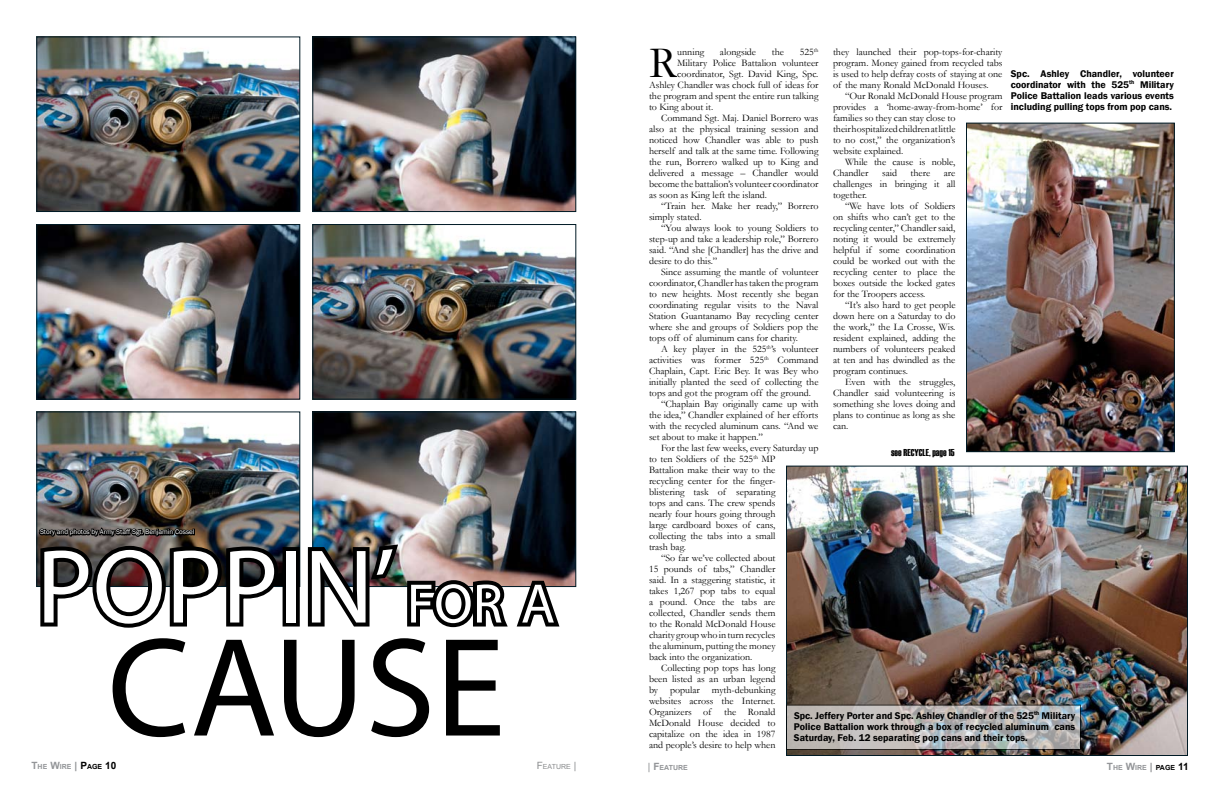
<style>
.page{position:relative;width:1224px;height:792px;background:#fff}
.page>*{position:absolute;margin:0;border:0;box-sizing:border-box;transform-origin:0 0}
.t1{font:142px "Myriad Pro";color:#000}
.t2{font:106px "Myriad Pro";color:#fff}
.t3{font:45.3px "Garamond";color:#000}
.t4{font:10px/11px "Garamond";color:#000;text-align:justify}
.t5{font:600 10px/11px "Franklin Gothic";color:#000;text-align:justify}
.t6{font:10px "Haettenschweiler";color:#000}
.t7{font:7px "Franklin Gothic";color:#fff}
.t8{font:700 7px "Arial";color:#939598}
.t9{font:7px "Arial";color:#8a8c8e}
.s1{font-size:56px}
.s2{font-size:10px}
.s3{font-size:10px;color:#8f9194}
.s4{font-size:10px;color:#000}
.s5{color:#000}
.s6{font-weight:400;font-size:10px;color:#8a8c8e}
</style>
<div class="page">
<img style="left:314px;top:38px;width:260px;height:172px">
<div style="left:312px;top:36px;width:264px;height:176px;border:1px solid #001a25"></div>
<img style="left:38px;top:38px;width:260px;height:172px">
<div style="left:36px;top:36px;width:264px;height:176px;border:1px solid #001a25"></div>
<img style="left:314px;top:226px;width:260px;height:172px">
<div style="left:312px;top:224px;width:264px;height:176px;border:1px solid #001a25"></div>
<img style="left:38px;top:226px;width:260px;height:172px">
<div style="left:36px;top:224px;width:264px;height:176px;border:1px solid #001a25"></div>
<img style="left:314px;top:413px;width:260px;height:172px">
<div style="left:312px;top:411px;width:264px;height:176px;border:1px solid #001a25"></div>
<img style="left:38px;top:413px;width:260px;height:111px">
<div style="left:36px;top:411px;width:264px;height:176px;border:1px solid #001a25"></div>
<img style="left:36px;top:524px;width:529px;height:104px">
<img style="left:1005px;top:125px;width:168px;height:325px">
<img style="left:821px;top:468px;width:365px;height:286px">
<img style="left:786px;top:465px;width:35px;height:291px">
<svg style="left:788px;top:707px;width:291px;height:41px;background:#bcbab9"></svg>
<div style="left:786px;top:705px;width:295px;height:45px;border:1px solid #000"></div>
<img style="left:966px;top:122px;width:39px;height:331px">
<p class="t7" style="left:40px;top:528px;width:156px">Story and photos by Army Staff Sgt. Benjamin Cossel</p>
<h2 class="t2" style="left:36px;top:522px;width:520px">POPPIN’ <span class="s1">FOR A</span></h2>
<h1 class="t1" style="left:108px;top:600px;width:399px">CAUSE</h1>
<p class="t8" style="left:32px;top:762px;width:86px"><span class="s2">T</span>HE <span class="s2">W</span>IRE <span class="s3">|</span> <span class="s4">P</span><span class="s5">AGE</span> <span class="s4">10</span></p>
<p class="t9" style="left:537px;top:762px;width:41px"><span class="s2">F</span>EATURE <span class="s2">|</span></p>
<p class="t4" style="left:833px;top:46px;width:171px">they launched their pop-tops-for-charity program. Money gained from recycled tabs is used to help defray costs of staying at one of the many Ronald McDonald Houses.</p>
<p class="t4" style="left:845px;top:90px;width:159px">“Our Ronald McDonald House program</p>
<p class="t4" style="left:833px;top:101px;width:171px">provides a ‘home-away-from-home’ for</p>
<p class="t4" style="left:833px;top:112px;width:124px">families so they can stay close to</p>
<p class="t4" style="left:833px;top:123px;width:124px">their hospitalized children at little</p>
<p class="t4" style="left:833px;top:134px;width:124px">to no cost,” the organization’s</p>
<p class="t4" style="left:833px;top:145px;width:72px">website explained.</p>
<p class="t4" style="left:845px;top:156px;width:112px">While the cause is noble,</p>
<p class="t4" style="left:833px;top:167px;width:37px">Chandler</p>
<p class="t4" style="left:882px;top:167px;width:16px">said</p>
<p class="t4" style="left:911px;top:167px;width:21px">there</p>
<h3 class="t3" style="left:649px;top:32px;width:30px">R</h3>
<p class="t4" style="left:677px;top:46px;width:28px">unning</p>
<p class="t4" style="left:720px;top:46px;width:38px">alongside</p>
<p class="t4" style="left:772px;top:46px;width:14px">the</p>
<p class="t4" style="left:800px;top:46px;width:20px">525<sup>th</sup></p>
<p class="t4" style="left:677px;top:57px;width:143px">Military Police Battalion volunteer</p>
<p class="t4" style="left:677px;top:68px;width:143px">coordinator, Sgt. David King, Spc.</p>
<p class="t4" style="left:649px;top:79px;width:171px">Ashley Chandler was chock full of ideas for</p>
<p class="t4" style="left:649px;top:90px;width:171px">the program and spent the entire run talking</p>
<p class="t4" style="left:649px;top:101px;width:66px">to King about it.</p>
<p class="t4" style="left:661px;top:112px;width:159px">Command Sgt. Maj. Daniel Borrero was</p>
<p class="t4" style="left:649px;top:123px;width:171px">also at the physical training session and</p>
<p class="t4" style="left:649px;top:134px;width:171px">noticed how Chandler was able to push</p>
<p class="t4" style="left:649px;top:145px;width:171px">herself and talk at the same time. Following</p>
<p class="t4" style="left:649px;top:156px;width:171px">the run, Borrero walked up to King and</p>
<p class="t4" style="left:649px;top:167px;width:171px">delivered a message – Chandler would</p>
<p class="t4" style="left:649px;top:178px;width:171px">become the battalion’s volunteer coordinator</p>
<p class="t4" style="left:649px;top:189px;width:120px">as soon as King left the island.</p>
<p class="t4" style="left:661px;top:200px;width:159px">“Train her. Make her ready,” Borrero</p>
<p class="t4" style="left:649px;top:211px;width:54px">simply stated.</p>
<p class="t4" style="left:661px;top:222px;width:159px">“You always look to young Soldiers to</p>
<p class="t4" style="left:649px;top:233px;width:171px">step-up and take a leadership role,” Borrero</p>
<p class="t4" style="left:649px;top:244px;width:171px">said. “And she [Chandler] has the drive and</p>
<p class="t4" style="left:649px;top:255px;width:70px">desire to do this.”</p>
<p class="t4" style="left:661px;top:266px;width:159px">Since assuming the mantle of volunteer</p>
<p class="t4" style="left:649px;top:277px;width:171px">coordinator, Chandler has taken the program</p>
<p class="t4" style="left:649px;top:288px;width:171px">to new heights. Most recently she began</p>
<p class="t4" style="left:649px;top:299px;width:171px">coordinating regular visits to the Naval</p>
<p class="t4" style="left:649px;top:310px;width:171px">Station Guantanamo Bay recycling center</p>
<p class="t4" style="left:649px;top:321px;width:171px">where she and groups of Soldiers pop the</p>
<p class="t4" style="left:649px;top:332px;width:151px">tops off of aluminum cans for charity.</p>
<p class="t4" style="left:661px;top:343px;width:159px">A key player in the 525<sup>th</sup>’s volunteer</p>
<p class="t4" style="left:649px;top:354px;width:171px">activities was former 525<sup>th</sup> Command</p>
<p class="t4" style="left:649px;top:365px;width:171px">Chaplain, Capt. Eric Bey. It was Bey who</p>
<p class="t4" style="left:649px;top:376px;width:171px">initially planted the seed of collecting the</p>
<p class="t4" style="left:649px;top:387px;width:164px">tops and got the program off the ground.</p>
<p class="t4" style="left:661px;top:398px;width:159px">“Chaplain Bay originally came up with</p>
<p class="t4" style="left:649px;top:409px;width:171px">the idea,” Chandler explained of her efforts</p>
<p class="t4" style="left:649px;top:420px;width:171px">with the recycled aluminum cans. “And we</p>
<p class="t4" style="left:649px;top:431px;width:116px">set about to make it happen.”</p>
<p class="t4" style="left:661px;top:442px;width:159px">For the last few weeks, every Saturday up</p>
<p class="t4" style="left:649px;top:453px;width:128px">to ten Soldiers of the 525<sup>th</sup> MP</p>
<p class="t4" style="left:649px;top:464px;width:128px">Battalion make their way to the</p>
<p class="t4" style="left:649px;top:475px;width:128px">recycling center for the finger-</p>
<p class="t4" style="left:649px;top:486px;width:128px">blistering task of separating</p>
<p class="t4" style="left:649px;top:497px;width:128px">tops and cans. The crew spends</p>
<p class="t4" style="left:649px;top:508px;width:128px">nearly four hours going through</p>
<p class="t4" style="left:649px;top:519px;width:128px">large cardboard boxes of cans,</p>
<p class="t4" style="left:649px;top:530px;width:128px">collecting the tabs into a small</p>
<p class="t4" style="left:649px;top:541px;width:38px">trash bag.</p>
<p class="t4" style="left:661px;top:552px;width:116px">“So far we’ve collected about</p>
<p class="t4" style="left:649px;top:563px;width:128px">15 pounds of tabs,” Chandler</p>
<p class="t4" style="left:649px;top:574px;width:128px">said. In a staggering statistic, it</p>
<p class="t4" style="left:649px;top:585px;width:128px">takes 1,267 pop tabs to equal</p>
<p class="t4" style="left:649px;top:596px;width:128px">a pound. Once the tabs are</p>
<p class="t4" style="left:649px;top:607px;width:128px">collected, Chandler sends them</p>
<p class="t4" style="left:649px;top:618px;width:128px">to the Ronald McDonald House</p>
<p class="t4" style="left:649px;top:629px;width:128px">charity group who in turn recycles</p>
<p class="t4" style="left:649px;top:640px;width:128px">the aluminum, putting the money</p>
<p class="t4" style="left:649px;top:651px;width:105px">back into the organization.</p>
<p class="t4" style="left:661px;top:662px;width:116px">Collecting pop tops has long</p>
<p class="t4" style="left:649px;top:673px;width:128px">been listed as an urban legend</p>
<p class="t4" style="left:649px;top:684px;width:128px">by popular myth-debunking</p>
<p class="t4" style="left:649px;top:695px;width:128px">websites across the Internet.</p>
<p class="t4" style="left:649px;top:706px;width:64px">Organizers of</p>
<p class="t5" style="left:1011px;top:68px;width:165px">Spc. Ashley Chandler, volunteer coordinator with the 525<sup>th</sup> Military Police Battalion leads various events including pulling tops from pop cans.</p>
<p class="t4" style="left:833px;top:167px;width:124px;text-indent:111px">are challenges in bringing it all together.</p>
<p class="t4" style="left:833px;top:200px;width:124px;text-indent:12px">“We have lots of Soldiers on shifts who can’t get to the recycling center,” Chandler said, noting it would be extremely helpful if some coordination could be worked out with the recycling center to place the boxes outside the locked gates for the Troopers access.</p>
<p class="t4" style="left:833px;top:299px;width:124px;text-indent:12px">“It’s also hard to get people down here on a Saturday to do the work,” the La Crosse, Wis. resident explained, adding the numbers of volunteers peaked at ten and has dwindled as the program continues.</p>
<p class="t4" style="left:833px;top:376px;width:124px;text-indent:12px">Even with the struggles, Chandler said volunteering is something she loves doing and plans to continue as long as she can.</p>
<p class="t6" style="left:891px;top:445px;width:65px">see RECYCLE, page 15</p>
<p class="t4" style="left:649px;top:706px;width:128px;text-indent:75px">the Ronald McDonald House decided to capitalize on the idea in 1987 and people’s desire to help when</p>
<p class="t5" style="left:794px;top:710px;width:283px">Spc. Jeffery Porter and Spc. Ashley Chandler of the 525<sup>th</sup> Military Police Battalion work through a box of recycled aluminum cans Saturday, Feb. 12 separating pop cans and their tops.</p>
<p class="t8" style="left:648px;top:763px;width:42px"><span class="s6">|</span> <span class="s2">F</span> EATURE</p>
<p class="t8" style="left:1107px;top:763px;width:83px"><span class="s2">T</span>HE <span class="s2">W</span>IRE <span class="s3">|</span> <span class="s5">PAGE</span> <span class="s4">11</span></p>
</div>
